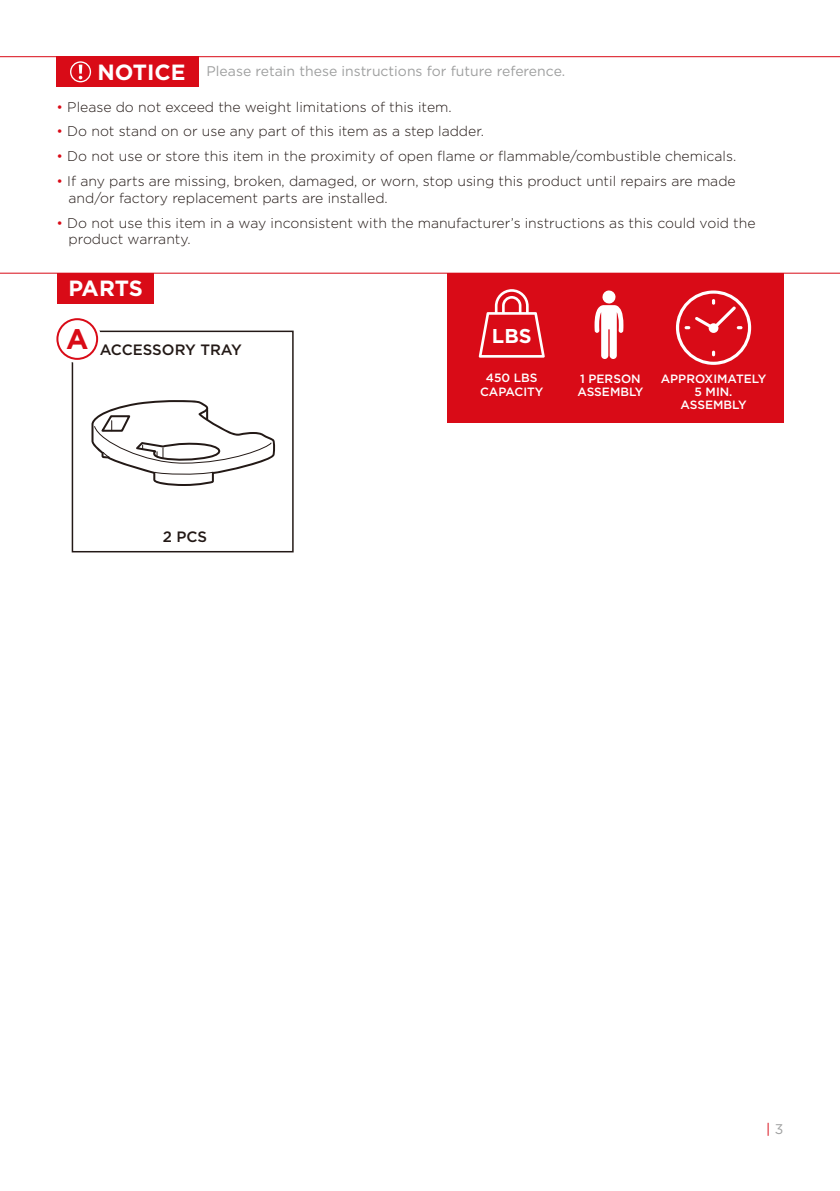
<style>
.page{position:relative;width:840px;height:1191px;background:#fff}
.page>*{position:absolute;margin:0;border:0;box-sizing:border-box;transform-origin:0 0}
.t1{font:700 22px "Gotham";letter-spacing:-.01em;color:#fff}
.t2{font:700 20px "Gotham";color:#fff}
.t3{font:500 15px "Gotham";color:#231916}
.t4{font:300 14px/16.8px "Gotham";color:#231916}
.t5{font:14px "Gotham";color:#9fa0a0}
.t6{font:14px "Gotham";color:#d90b17}
.t7{font:500 12px/13px "Gotham";color:#fff;text-align:center}
.s1{font-weight:700;font-size:22px;color:#fff}
.s2{color:#d90b17}
.s3{color:#9fa0a0}
</style>
<div class="page">
<div style="left:72px;top:331px;width:221px;height:221px;border:2px solid #231916"></div>
<svg style="left:59px;top:318px;width:42px;height:45px"></svg>
<div style="left:56px;top:318px;width:42px;height:42px;border:2px solid #d90b17;border-radius:50%"></div>
<div style="left:57px;top:273px;width:96px;height:31px;background:#d90b17"></div>
<hr style="left:0;top:273px;width:840px;height:1px;background:#d90b17">
<div style="left:447px;top:273px;width:336px;height:150px;background:#d90b17"></div>
<svg style="left:676px;top:290px;width:75px;height:75px"></svg>
<svg style="left:594px;top:290px;width:29px;height:69px"></svg>
<svg style="left:478px;top:289px;width:66px;height:69px"></svg>
<svg style="left:91px;top:400px;width:184px;height:86px"></svg>
<div style="left:56px;top:57px;width:143px;height:30px;background:#d90b17"></div>
<hr style="left:0;top:56px;width:840px;height:1px;background:#d90b17">
<div style="left:70px;top:61px;width:21px;height:21px;border:1px solid #fff;border-radius:50%"></div>
<svg style="left:79px;top:65px;width:3px;height:14px"></svg>
<p class="t5" style="left:97px;top:62px;width:469px"><span class="s1">NOTICE</span> Please retain these instructions for future reference.</p>
<p class="t4" style="left:56px;top:98px;width:396px"><span class="s2">•</span> Please do not exceed the weight limitations of this item.</p>
<p class="t4" style="left:56px;top:123px;width:429px"><span class="s2">•</span> Do not stand on or use any part of this item as a step ladder.</p>
<p class="t4" style="left:56px;top:147px;width:681px"><span class="s2">•</span> Do not use or store this item in the proximity of open flame or flammable/combustible chemicals.</p>
<p class="t4" style="left:68px;top:172px;width:668px;text-indent:-12px"><span class="s2">•</span> If any parts are missing, broken, damaged, or worn, stop using this product until repairs are made and/or factory replacement parts are installed.</p>
<p class="t4" style="left:68px;top:214px;width:688px;text-indent:-12px"><span class="s2">•</span> Do not use this item in a way inconsistent with the manufacturer’s instructions as this could void the product warranty.</p>
<h1 class="t1" style="left:68px;top:274px;width:76px">PARTS</h1>
<p class="t3" style="left:66px;top:340px;width:177px"><sup>A</sup> ACCESSORY TRAY</p>
<p class="t3" style="left:163px;top:527px;width:46px">2 PCS</p>
<h2 class="t2" style="left:492px;top:323px;width:41px">LBS</h2>
<p class="t7" style="left:480px;top:370px;width:65px;line-height:14.4px">450 LBS<br>CAPACITY</p>
<p class="t7" style="left:577px;top:372px;width:68px;text-align:left">1 PERSON<br>ASSEMBLY</p>
<p class="t7" style="left:660px;top:372px;width:107px">APPROXIMATELY<br>5 MIN.<br>ASSEMBLY</p>
<p class="t6" style="left:766px;top:1120px;width:19px">| <span class="s3">3</span></p>
</div>
